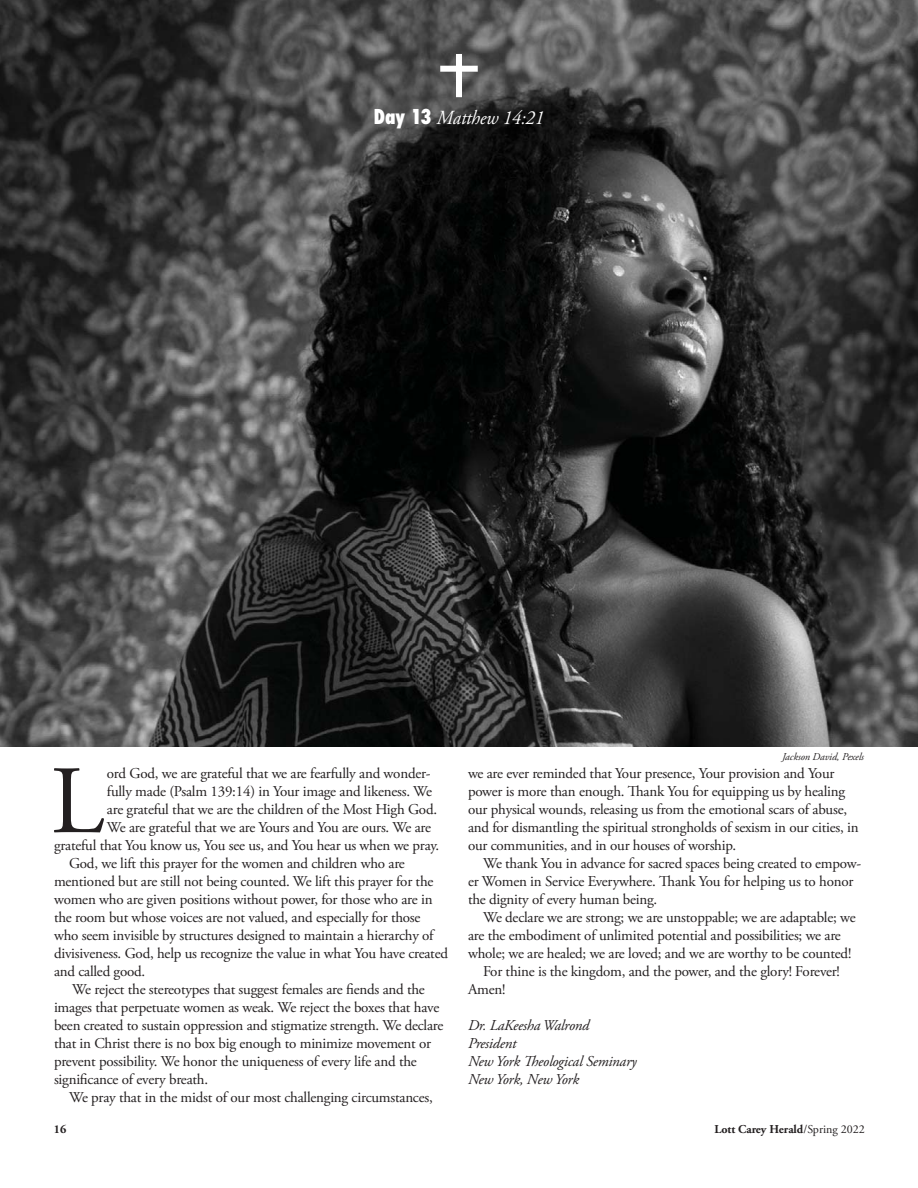
<style>
.page{position:relative;width:918px;height:1188px;background:#fff}
.page>*{position:absolute;margin:0;border:0;box-sizing:border-box;transform-origin:0 0}
.t1{font:96.45px "Adobe Garamond Pro";color:#231f20}
.t2{font:italic 19.95px "Adobe Garamond Pro";letter-spacing:-.01em;color:#fff;scale:.94 1}
.t3{font:15px/18px "Adobe Garamond Pro";letter-spacing:-.015em;color:#231f20}
.t4{font:italic 15px/18px "Adobe Garamond Pro";letter-spacing:-.015em;color:#231f20}
.t5{font:700 12px "Adobe Garamond Pro";color:#231f20}
.t6{font:italic 10.5px "Adobe Garamond Pro";letter-spacing:-.005em;color:#231f20}
.s1{font-family:"Futura";font-weight:800;font-style:normal;font-stretch:condensed}
.s2{font-weight:400}
</style>
<div class="page">
<img style="left:0;top:0;width:918px;height:747px">
<div style="left:456px;top:54px;width:6px;height:43px;background:#fff"></div>
<div style="left:440px;top:66px;width:38px;height:6px;background:#fff"></div>
<h2 class="t2" style="left:374px;top:109px;width:183px"><span class="s1">Day 13</span> Matthew 14:21</h2>
<p class="t6" style="left:782px;top:753px;width:83px">Jackson David, Pexels</p>
<h1 class="t1" style="left:51px;top:763px;width:55px">L</h1>
<p class="t3" style="left:107px;top:766px;width:325px">ord God, we are grateful that we are fearfully and wonder-</p>
<p class="t3" style="left:107px;top:784px;width:327px">fully made (Psalm 139:14) in Your image and likeness. We</p>
<p class="t3" style="left:107px;top:802px;width:332px">are grateful that we are the children of the Most High God.</p>
<p class="t3" style="left:107px;top:820px;width:326px">We are grateful that we are Yours and You are ours. We are</p>
<p class="t3" style="left:54px;top:838px;width:387px">grateful that You know us, You see us, and You hear us when we pray.</p>
<p class="t3" style="left:69px;top:856px;width:337px">God, we lift this prayer for the women and children who are</p>
<p class="t3" style="left:54px;top:874px;width:381px">mentioned but are still not being counted. We lift this prayer for the</p>
<p class="t3" style="left:54px;top:892px;width:380px">women who are given positions without power, for those who are in</p>
<p class="t3" style="left:54px;top:910px;width:368px">the room but whose voices are not valued, and especially for those</p>
<p class="t3" style="left:54px;top:928px;width:381px">who seem invisible by structures designed to maintain a hierarchy of</p>
<p class="t3" style="left:54px;top:946px;width:396px">divisiveness. God, help us recognize the value in what You have created</p>
<p class="t3" style="left:54px;top:964px;width:93px">and called good.</p>
<p class="t3" style="left:72px;top:982px;width:354px">We reject the stereotypes that suggest females are fiends and the</p>
<p class="t3" style="left:54px;top:1000px;width:387px">images that perpetuate women as weak. We reject the boxes that have</p>
<p class="t3" style="left:54px;top:1018px;width:391px">been created to sustain oppression and stigmatize strength. We declare</p>
<p class="t3" style="left:54px;top:1036px;width:379px">that in Christ there is no box big enough to minimize movement or</p>
<p class="t3" style="left:54px;top:1054px;width:364px">prevent possibility. We honor the uniqueness of every life and the</p>
<p class="t3" style="left:54px;top:1072px;width:156px">significance of every breath.</p>
<p class="t3" style="left:69px;top:1090px;width:365px">We pray that in the midst of our most challenging circumstances,</p>
<p class="t3" style="left:468px;top:766px;width:392px">we are ever reminded that Your presence, Your provision and Your power is more than enough. Thank You for equipping us by healing our physical wounds, releasing us from the emotional scars of abuse, and for dismantling the spiritual strongholds of sexism in our cities, in our communities, and in our houses of worship.</p>
<p class="t3" style="left:468px;top:856px;width:395px;text-indent:15px">We thank You in advance for sacred spaces being created to empow&shy;er Women in Service Everywhere. Thank You for helping us to honor the dignity of every human being.</p>
<p class="t3" style="left:483px;top:910px;width:374px">We declare we are strong; we are unstoppable; we are adaptable; we</p>
<p class="t3" style="left:468px;top:928px;width:374px">are the embodiment of unlimited potential and possibilities; we are</p>
<p class="t3" style="left:468px;top:946px;width:385px">whole; we are healed; we are loved; and we are worthy to be counted!</p>
<p class="t3" style="left:483px;top:964px;width:358px">For thine is the kingdom, and the power, and the glory! Forever!</p>
<p class="t3" style="left:468px;top:982px;width:39px">Amen!</p>
<p class="t4" style="left:468px;top:1018px;width:170px">Dr. LaKeesha Walrond<br>President<br>New York Theological Seminary<br>New York, New York</p>
<p class="t5" style="left:54px;top:1124px;width:14px">16</p>
<p class="t5" style="left:714px;top:1125px;width:152px">Lott Carey Herald<span class="s2">/Spring 2022</span></p>
</div>
